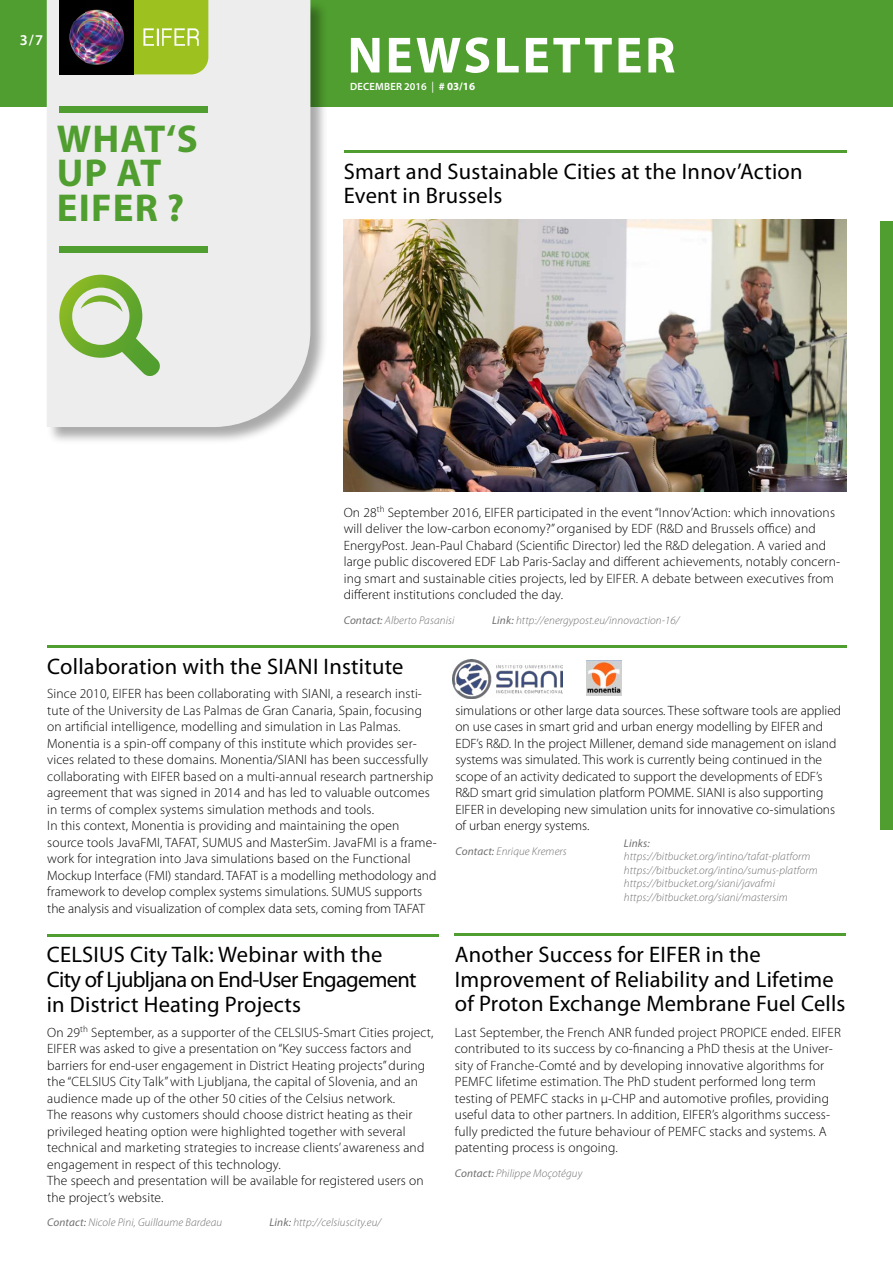
<style>
.page{position:relative;width:893px;height:1263px;background:#fff}
.page>*{position:absolute;margin:0;border:0;box-sizing:border-box;transform-origin:0 0}
.t1{font:700 51.3px "Myriad Pro";letter-spacing:.05em;color:#fff}
.t2{font:700 39px/34.5px "Myriad Pro";letter-spacing:.03em;color:#509e2f}
.t3{font:22.5px/24.8px "Myriad Pro";letter-spacing:.01em;color:#000}
.t4{font:600 15px "Myriad Pro";color:#fff}
.t5{font:300 13.5px/16.5px "Myriad Pro";letter-spacing:.01em;color:#000}
.t6{font:italic 300 11.25px/13.5px "Myriad Pro";letter-spacing:.01em;color:#706f6f}
.t7{font:italic 11.25px "Myriad Pro";letter-spacing:.01em;color:#706f6f}
.t8{font:600 10.5px "Myriad Pro";letter-spacing:.02em;color:#fff}
.s1{font-weight:400;font-size:10.95px}
.s2{font-weight:700;font-size:10.95px}
.s3{font-weight:400}
</style>
<div class="page">
<div style="left:0;top:0;width:893px;height:106px;background:#509e2f"></div>
<div style="left:46px;top:0;width:282px;height:445px;background:#000;opacity:.34"></div>
<div style="left:47px;top:0;width:263px;height:427px;background:#ededed"></div>
<div style="left:60px;top:106px;width:148px;height:7px;background:#509e2f"></div>
<div style="left:60px;top:246px;width:148px;height:7px;background:#509e2f"></div>
<svg style="left:59px;top:275px;width:107px;height:107px;background:#c2d7ad"></svg>
<div style="left:880px;top:221px;width:13px;height:609px;background:#509e2f"></div>
<hr style="left:47px;top:934px;width:391px;height:2px;background:#509e2f">
<hr style="left:454px;top:934px;width:392px;height:2px;background:#509e2f">
<hr style="left:344px;top:151px;width:502px;height:2px;background:#509e2f">
<img style="left:344px;top:220px;width:502px;height:271px">
<hr style="left:47px;top:645px;width:800px;height:2px;background:#509e2f">
<img style="left:452px;top:660px;width:110px;height:38px">
<img style="left:587px;top:661px;width:35px;height:35px">
<svg style="left:134px;top:0;width:74px;height:74px;background:#a3c62f"></svg>
<img style="left:60px;top:0;width:74px;height:74px">
<p class="t4" style="left:20px;top:31px;width:25px">3/ 7</p>
<h1 class="t1" style="left:347px;top:22px;width:329px">NEWSLETTER</h1>
<p class="t8" style="left:350px;top:79px;width:126px">DECEMBER 2016 <span class="s1">|</span> <span class="s2"># 03/16</span></p>
<h2 class="t2" style="left:57px;top:120px;width:143px">WHAT‘S<br>UP AT<br>EIFER ?</h2>
<h3 class="t3" style="left:344px;top:158px;width:460px">Smart and Sustainable Cities at the Innov’Action<br>Event in Brussels</h3>
<p class="t5" style="left:344px;top:504px;width:498px">On 28<sup>th</sup> September 2016, EIFER participated in the event “Innov’Action: which innovations will deliver the low-carbon economy?” organised by EDF (R&amp;D and Brussels office) and EnergyPost. Jean-Paul Chabard (Scientific Director) led the R&amp;D delegation. A varied and large public discovered EDF Lab Paris-Saclay and different achievements, notably concern&shy;ing smart and sustainable cities projects, led by EIFER. A debate between executives from different institutions concluded the day.</p>
<p class="t6" style="left:344px;top:614px;width:112px"><span class="s3">Contact:</span> Alberto Pasanisi</p>
<p class="t6" style="left:492px;top:613px;width:189px"><span class="s3">Link:</span> http://energypost.eu/innovaction-16/</p>
<h3 class="t3" style="left:47px;top:654px;width:358px">Collaboration with the SIANI Institute</h3>
<p class="t5" style="left:47px;top:685px;width:391px">Since 2010, EIFER has been collaborating with SIANI, a research insti&shy;tute of the University de Las Palmas de Gran Canaria, Spain, focusing on artificial intelligence, modelling and simulation in Las Palmas.<br>Monentia is a spin-off company of this institute which provides ser&shy;vices related to these domains. Monentia/SIANI has been successfully collaborating with EIFER based on a multi-annual research partnership agreement that was signed in 2014 and has led to valuable outcomes in terms of complex systems simulation methods and tools.<br>In this context, Monentia is providing and maintaining the open source tools JavaFMI, TAFAT, SUMUS and MasterSim. JavaFMI is a frame&shy;work for integration into Java simulations based on the Functional Mockup Interface (FMI) standard. TAFAT is a modelling methodology and framework to develop complex systems simulations. SUMUS supports the analysis and visualization of complex data sets, coming from TAFAT</p>
<p class="t5" style="left:455px;top:702px;width:387px">simulations or other large data sources. These software tools are applied on use cases in smart grid and urban energy modelling by EIFER and EDF’s R&amp;D. In the project Millener, demand side management on island systems was simulated. This work is currently being continued in the scope of an activity dedicated to support the developments of EDF’s R&amp;D smart grid simulation platform POMME. SIANI is also supporting EIFER in developing new simulation units for innovative co-simulations of urban energy systems.</p>
<p class="t6" style="left:455px;top:845px;width:113px"><span class="s3">Contact:</span> Enrique Kremers</p>
<p class="t7" style="left:624px;top:836px;width:27px">Links:</p>
<p class="t6" style="left:624px;top:850px;width:195px">https://bitbucket.org/intino/tafat-platform https://bitbucket.org/intino/sumus-platform https://bitbucket.org/siani/javafmi https://bitbucket.org/siani/mastersim</p>
<h3 class="t3" style="left:47px;top:942px;width:371px">CELSIUS City Talk: Webinar with the<br>City of Ljubljana on End-User Engagement in District Heating Projects</h3>
<h3 class="t3" style="left:455px;top:941px;width:392px">Another Success for EIFER in the<br>Improvement of Reliability and Lifetime of Proton Exchange Membrane Fuel Cells</h3>
<p class="t5" style="left:47px;top:1024px;width:388px">On 29<sup>th</sup> September, as a supporter of the CELSIUS-Smart Cities project, EIFER was asked to give a presentation on “Key success factors and barriers for end-user engagement in District Heating projects” during the “CELSIUS City Talk” with Ljubljana, the capital of Slovenia, and an audience made up of the other 50 cities of the Celsius network.<br>The reasons why customers should choose district heating as their privileged heating option were highlighted together with several technical and marketing strategies to increase clients’ awareness and engagement in respect of this technology.<br>The speech and presentation will be available for registered users on the project’s website.</p>
<p class="t5" style="left:455px;top:1024px;width:388px">Last September, the French ANR funded project PROPICE ended. EIFER contributed to its success by co-financing a PhD thesis at the Univer&shy;sity of Franche-Comté and by developing innovative algorithms for PEMFC lifetime estimation. The PhD student performed long term testing of PEMFC stacks in µ-CHP and automotive profiles, providing useful data to other partners. In addition, EIFER’s algorithms success&shy;fully predicted the future behaviour of PEMFC stacks and systems. A patenting process is ongoing.</p>
<p class="t6" style="left:47px;top:1216px;width:176px"><span class="s3">Contact:</span> Nicole Pini, Guillaume Bardeau</p>
<p class="t6" style="left:455px;top:1166px;width:129px"><span class="s3">Contact:</span> Philippe Moçotéguy</p>
<p class="t6" style="left:269px;top:1216px;width:113px"><span class="s3">Link:</span> http://celsiuscity.eu/</p>
</div>
